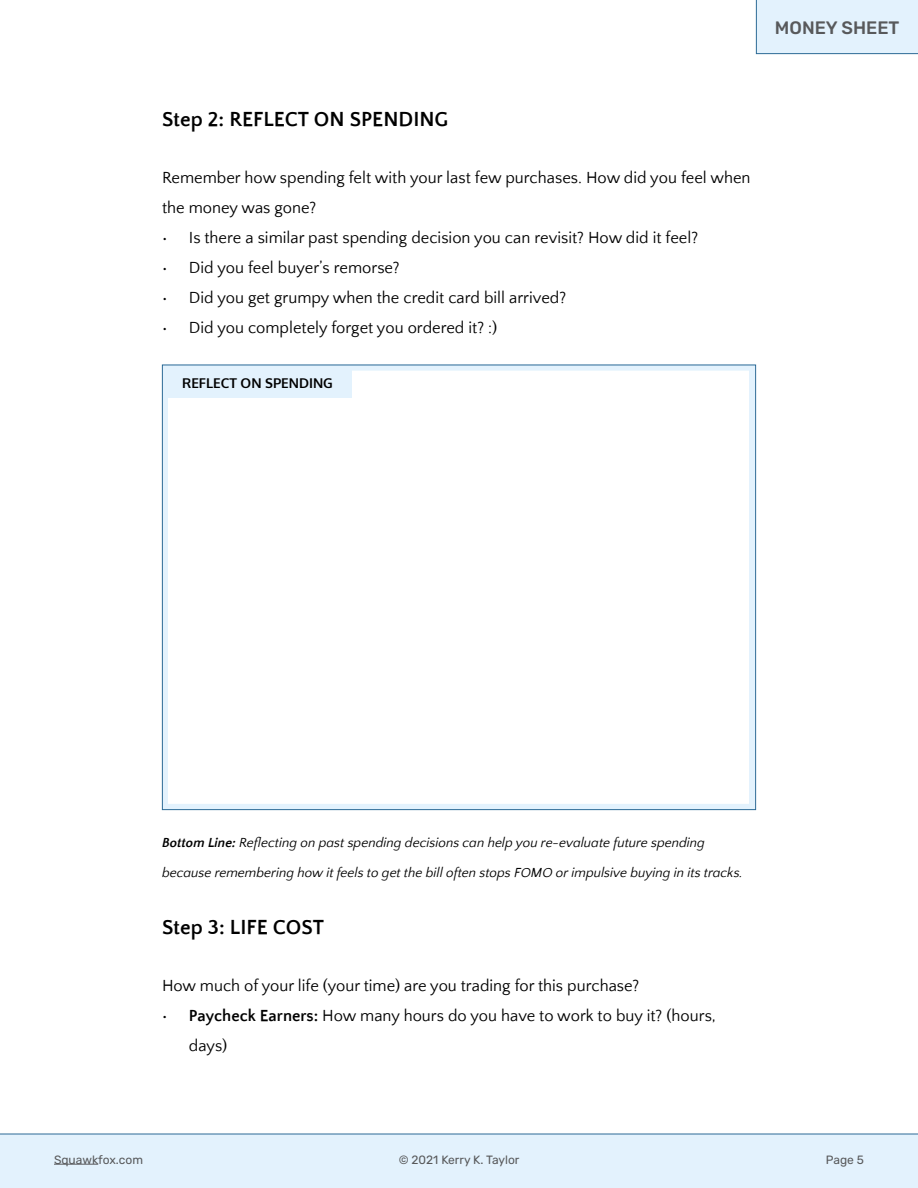
<style>
.page{position:relative;width:918px;height:1188px;background:#fff}
.page>*{position:absolute;margin:0;border:0;box-sizing:border-box;transform-origin:0 0}
.t1{font:700 21px "Quattrocento Sans";color:#000}
.t2{font:500 18px "Rubik";color:#58595b}
.t3{font:16.5px/30px "Quattrocento Sans";color:#000}
.t4{font:italic 13.5px "Quattrocento Sans";color:#000}
.t5{font:700 13.5px "Oxygen";color:#000}
.t6{font:12px "Rubik";color:#58595b}
.s1{font-weight:700}
</style>
<div class="page">
<div style="left:0;top:1134px;width:918px;height:54px;background:#e3f2fd"></div>
<hr style="left:54px;top:1164px;width:44px;height:1px;background:#58595b">
<div style="left:756px;top:0;width:162px;height:54px;background:#e3f2fd"></div>
<div style="left:162px;top:365px;width:593px;height:445px;border:6px solid #e3f2fd"></div>
<div style="left:162px;top:365px;width:190px;height:32px;background:#e3f2fd"></div>
<p class="t2" style="left:775px;top:18px;width:126px">MONEY SHEET</p>
<p class="t1" style="left:162px;top:108px;width:288px">Step 2: REFLECT ON SPENDING</p>
<p class="t3" style="left:162px;top:163px;width:590px">Remember how spending felt with your last few purchases. How did you feel when the money was gone?</p>
<p class="t3" style="left:162px;top:223px;width:538px">• Is there a similar past spending decision you can revisit? How did it feel?</p>
<p class="t3" style="left:162px;top:253px;width:239px">• Did you feel buyer’s remorse?</p>
<p class="t3" style="left:162px;top:283px;width:406px">• Did you get grumpy when the credit card bill arrived?</p>
<p class="t3" style="left:162px;top:313px;width:337px">• Did you completely forget you ordered it? :)</p>
<p class="t5" style="left:182px;top:375px;width:152px">REFLECT ON SPENDING</p>
<p class="t4" style="left:162px;top:835px;width:545px"><span class="s1">Bottom Line:</span> Reflecting on past spending decisions can help you re-evaluate future spending</p>
<p class="t4" style="left:162px;top:865px;width:582px">because remembering how it feels to get the bill often stops FOMO or impulsive buying in its tracks.</p>
<p class="t1" style="left:162px;top:916px;width:164px">Step 3: LIFE COST</p>
<p class="t3" style="left:162px;top:971px;width:479px">How much of your life (your time) are you trading for this purchase?</p>
<p class="t3" style="left:189px;top:1001px;width:529px;text-indent:-27px"><span class="s1">• Paycheck Earners:</span> How many hours do you have to work to buy it? (hours, days)</p>
<p class="t6" style="left:54px;top:1153px;width:91px">Squawkfox.com</p>
<p class="t6" style="left:399px;top:1153px;width:122px">© 2021 Kerry K. Taylor</p>
<p class="t6" style="left:826px;top:1153px;width:40px">Page 5</p>
</div>
